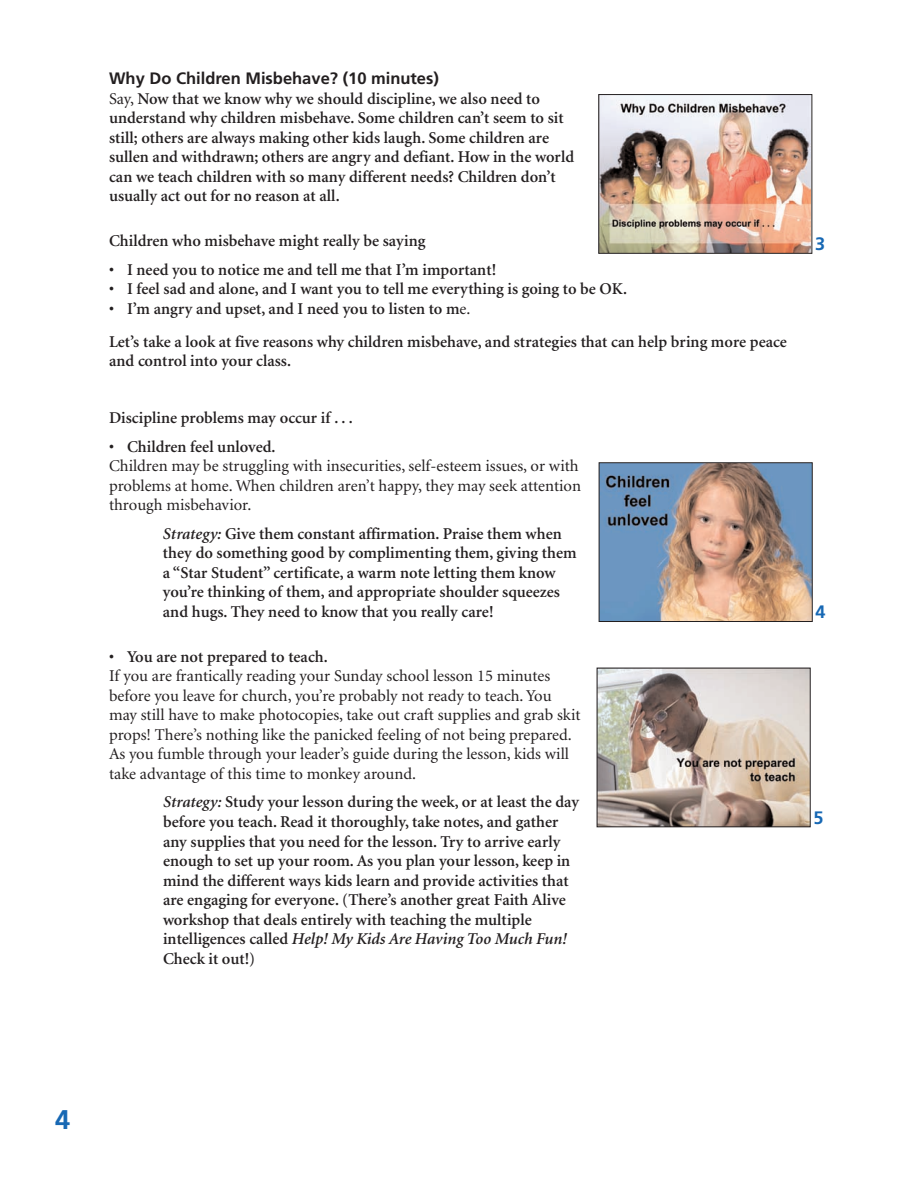
<style>
.page{position:relative;width:919px;height:1188px;background:#fff}
.page>*{position:absolute;margin:0;border:0;box-sizing:border-box;transform-origin:0 0}
.t1{font:700 27px "Frutiger";color:#1768b4}
.t2{font:700 18px "Frutiger";color:#1768b4}
.t3{font:600 16.5px/19.5px "Minion";color:#231f20}
.t4{font:16.5px/19.5px "Minion";color:#231f20}
.t5{font:700 16.5px "Frutiger";color:#231f20}
.s1{font-weight:400}
.s2{font-style:italic}
</style>
<div class="page">
<img style="left:596px;top:94px;width:217px;height:734px">
<p class="t5" style="left:109px;top:72px;width:331px">Why Do Children Misbehave? (10 minutes)</p>
<p class="t3" style="left:109px;top:90px;width:466px"><span class="s1">Say,</span> Now that we know why we should discipline, we also need to understand why children misbehave. Some children can’t seem to sit still; others are always making other kids laugh. Some children are sullen and withdrawn; others are angry and defiant. How in the world can we teach children with so many different needs? Children don’t usually act out for no reason at all.</p>
<p class="t3" style="left:109px;top:232px;width:318px">Children who misbehave might really be saying</p>
<p class="t3" style="left:109px;top:261px;width:388px">• I need you to notice me and tell me that I’m important!</p>
<p class="t3" style="left:109px;top:280px;width:519px">• I feel sad and alone, and I want you to tell me everything is going to be OK.</p>
<p class="t3" style="left:109px;top:293px;width:679px;line-height:33.2px">• I’m angry and upset, and I need you to listen to m<span class="s1">e.<br></span>Let’s take a look at five reasons why children misbehave, and strategies that can help bring more peace</p>
<p class="t3" style="left:109px;top:352px;width:183px">and control into your class.</p>
<p class="t3" style="left:109px;top:409px;width:245px">Discipline problems may occur if . . .</p>
<p class="t3" style="left:109px;top:438px;width:168px">• Children feel unloved.</p>
<p class="t4" style="left:109px;top:457px;width:473px">Children may be struggling with insecurities, self-esteem issues, or with problems at home. When children aren’t happy, they may seek attention through misbehavior.</p>
<p class="t3" style="left:163px;top:525px;width:415px"><span class="s2">Strategy:</span> Give them constant affirmation. Praise them when they do something good by complimenting them, giving them a “Star Student” certificate, a warm note letting them know you’re thinking of them, and appropriate shoulder squeezes and hugs. They need to know that you really care!</p>
<p class="t3" style="left:109px;top:648px;width:220px">• You are not prepared to teach.</p>
<p class="t4" style="left:109px;top:667px;width:473px">If you are frantically reading your Sunday school lesson 15 minutes before you leave for church, you’re probably not ready to teach. You may still have to make photocopies, take out craft supplies and grab skit props! There’s nothing like the panicked feeling of not being prepared.<br>As you fumble through your leader’s guide during the lesson, kids will take advantage of this time to monkey around.</p>
<p class="t3" style="left:163px;top:793px;width:417px"><span class="s2">Strategy:</span> Study your lesson during the week, or at least the day before you teach. Read it thoroughly, take notes, and gather any supplies that you need for the lesson. Try to arrive early enough to set up your room. As you plan your lesson, keep in mind the different ways kids learn and provide activities that are engaging for everyone. (There’s another great Faith Alive workshop that deals entirely with teaching the multiple intelligences called <span class="s2">Help! My Kids Are Having Too Much Fun!<br></span>Check it out!)</p>
<p class="t2" style="left:815px;top:236px;width:12px">3</p>
<p class="t2" style="left:815px;top:604px;width:12px">4</p>
<p class="t2" style="left:813px;top:810px;width:12px">5</p>
<h1 class="t1" style="left:55px;top:1108px;width:17px">4</h1>
</div>
